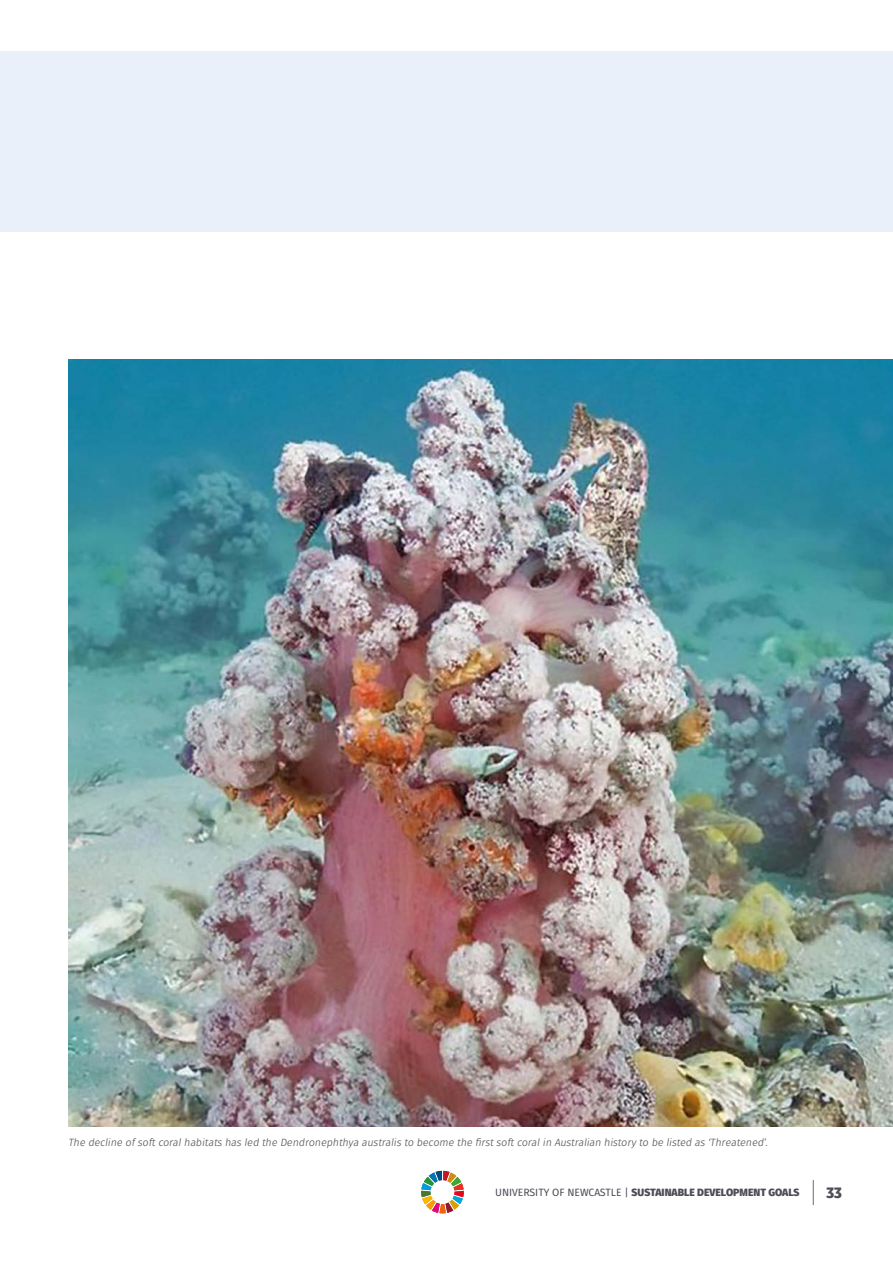
<style>
.page{position:relative;width:893px;height:1263px;background:#fff}
.page>*{position:absolute;margin:0;border:0;box-sizing:border-box;transform-origin:0 0}
.t1{font:900 15px "Fuse V.2 Display";color:#4d4e56}
.t2{font:italic 10.5px "Fuse V.2 Display";color:#575756}
.t3{font:900 10.5px "Fuse V.2 Display";color:#4d4e56}
.s1{font-weight:400}
</style>
<div class="page">
<div style="left:0;top:51px;width:893px;height:181px;background:#eaf0f9"></div>
<img style="left:68px;top:359px;width:825px;height:768px">
<svg style="left:421px;top:1171px;width:43px;height:42px"></svg>
<svg style="left:813px;top:1180px;width:1px;height:25px"></svg>
<p class="t2" style="left:68px;top:1136px;width:701px">The decline of soft coral habitats has led the Dendronephthya australis to become the first soft coral in Australian history to be listed as ‘Threatened’.</p>
<p class="t3" style="left:495px;top:1185px;width:306px"><span class="s1">UNIVERSITY OF NEWCASTLE |</span> SUSTAINABLE DEVELOPMENT GOALS</p>
<h1 class="t1" style="left:826px;top:1182px;width:17px">33</h1>
</div>
